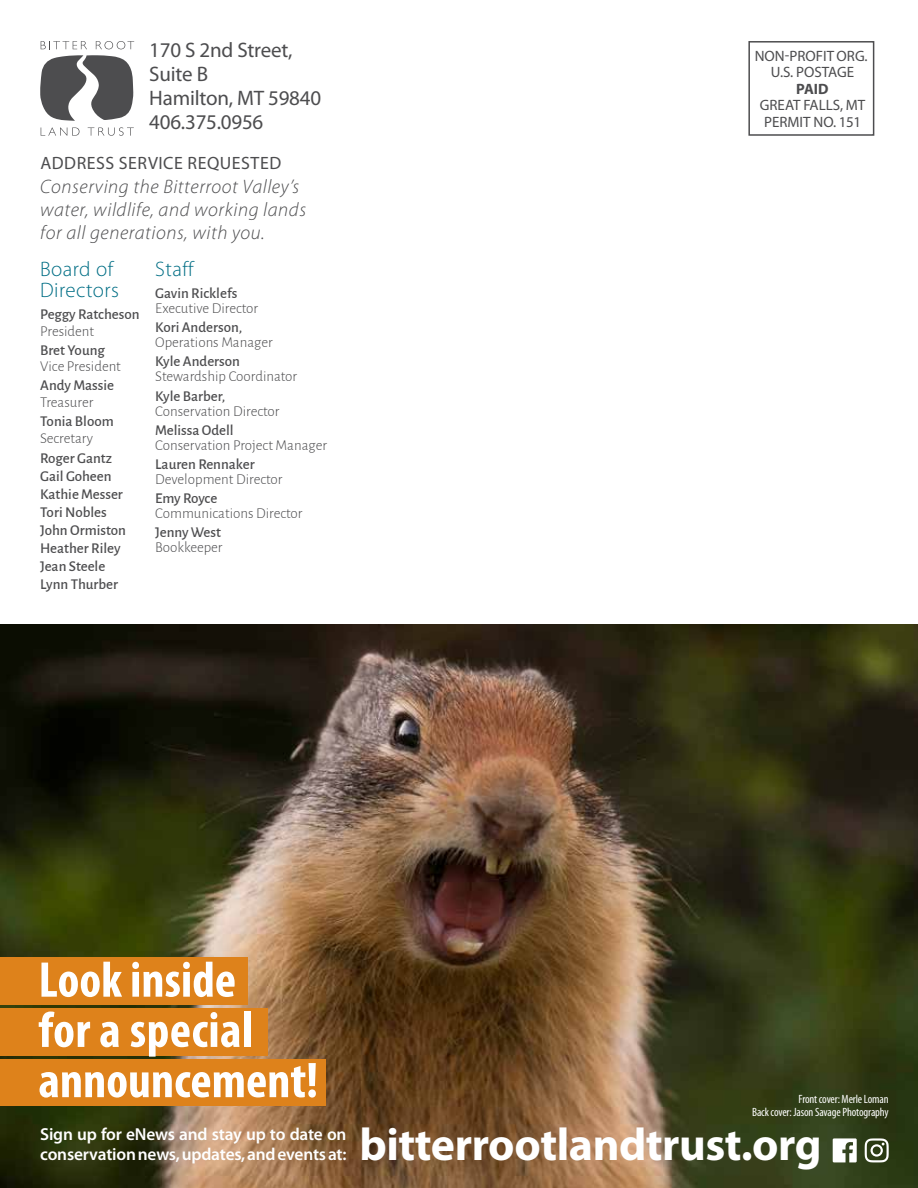
<style>
.page{position:relative;width:918px;height:1188px;background:#fff}
.page>*{position:absolute;margin:0;border:0;box-sizing:border-box;transform-origin:0 0}
.t1{font:700 condensed 50.55px/50.2px "Myriad Pro";color:#fff}
.t2{font:700 45.9px "Myriad Pro";letter-spacing:-.01em;color:#fff}
.t3{font:21px/24px "Myriad Pro";letter-spacing:-.01em;color:#4d4d4f}
.t4{font:300 21px/21px "Myriad Pro";letter-spacing:.02em;color:#006e85}
.t5{font:italic 300 19.5px/23.4px "Myriad Pro";letter-spacing:.03em;color:#4d4d4f}
.t6{font:17.85px "Myriad Pro";letter-spacing:.03em;color:#4d4d4f}
.t7{font:600 17.4px/20.1px "Myriad Pro";letter-spacing:-.01em;color:#fff}
.t8{font:500 15px/18px "Alegreya Sans";color:#4d4d4f}
.t9{font:300 15px "Alegreya Sans";color:#4d4d4f}
.t10{font:15px/16.5px "Myriad Pro";color:#4d4d4f;text-align:center}
.t11{font:700 15px "Myriad Pro";color:#4d4d4f}
.t12{font:condensed 12px/13.5px "Myriad Pro";letter-spacing:-.01em;color:#fff;text-align:right}
</style>
<div class="page">
<img style="left:0;top:625px;width:918px;height:563px">
<svg style="left:41px;top:41px;width:46px;height:8px"></svg>
<svg style="left:96px;top:41px;width:38px;height:8px"></svg>
<svg style="left:41px;top:127px;width:38px;height:9px"></svg>
<svg style="left:88px;top:127px;width:46px;height:9px"></svg>
<svg style="left:40px;top:55px;width:93px;height:66px"></svg>
<div style="left:748px;top:41px;width:126px;height:95px;border:2px solid #4d4d4f"></div>
<svg style="left:833px;top:1138px;width:24px;height:24px"></svg>
<svg style="left:865px;top:1138px;width:24px;height:24px"></svg>
<div style="left:0;top:1059px;width:326px;height:47px;background:#de821b"></div>
<div style="left:0;top:1008px;width:267px;height:48px;background:#de821b"></div>
<div style="left:0;top:957px;width:247px;height:48px;background:#de821b"></div>
<h3 class="t3" style="left:149px;top:37px;width:173px">170 S 2nd Street,<br>Suite B<br>Hamilton, MT 59840<br>406.375.0956</h3>
<p class="t6" style="left:40px;top:152px;width:242px">ADDRESS SERVICE REQUESTED</p>
<h3 class="t5" style="left:40px;top:174px;width:267px">Conserving the Bitterroot Valley’s water, wildlife, and working lands for all generations, with you.</h3>
<h3 class="t4" style="left:40px;top:258px;width:80px">Board of<br>Directors</h3>
<p class="t8" style="left:40px;top:304px;width:101px">Peggy Ratcheson</p>
<p class="t9" style="left:40px;top:321px;width:55px">President</p>
<p class="t8" style="left:40px;top:340px;width:66px">Bret Young</p>
<p class="t9" style="left:40px;top:357px;width:82px">Vice President</p>
<p class="t8" style="left:40px;top:376px;width:75px">Andy Massie</p>
<p class="t9" style="left:40px;top:392px;width:55px">Treasurer</p>
<p class="t8" style="left:40px;top:412px;width:75px">Tonia Bloom</p>
<p class="t9" style="left:40px;top:428px;width:54px">Secretary</p>
<p class="t8" style="left:40px;top:449px;width:87px">Roger Gantz<br>Gail Goheen<br>Kathie Messer<br>Tori Nobles<br>John Ormiston<br>Heather Riley<br>Jean Steele<br>Lynn Thurber</p>
<h3 class="t4" style="left:155px;top:258px;width:40px">Staff</h3>
<p class="t8" style="left:155px;top:283px;width:84px">Gavin Ricklefs</p>
<p class="t9" style="left:155px;top:299px;width:104px">Executive Director</p>
<p class="t8" style="left:155px;top:318px;width:89px">Kori Anderson,</p>
<p class="t9" style="left:155px;top:333px;width:119px">Operations Manager</p>
<p class="t8" style="left:155px;top:352px;width:86px">Kyle Anderson</p>
<p class="t9" style="left:155px;top:367px;width:144px">Stewardship Coordinator</p>
<p class="t8" style="left:155px;top:386px;width:71px">Kyle Barber,</p>
<p class="t9" style="left:155px;top:401px;width:126px">Conservation Director</p>
<p class="t8" style="left:155px;top:420px;width:80px">Melissa Odell</p>
<p class="t9" style="left:155px;top:435px;width:173px">Conservation Project Manager</p>
<p class="t8" style="left:155px;top:454px;width:101px">Lauren Rennaker</p>
<p class="t9" style="left:155px;top:470px;width:129px">Development Director</p>
<p class="t8" style="left:155px;top:489px;width:64px">Emy Royce</p>
<p class="t9" style="left:155px;top:504px;width:149px">Communications Director</p>
<p class="t8" style="left:155px;top:523px;width:67px">Jenny West</p>
<p class="t9" style="left:155px;top:538px;width:69px">Bookkeeper</p>
<p class="t10" style="left:755px;top:47px;width:115px">NON-PROFIT ORG.<br>U.S. POSTAGE</p>
<p class="t11" style="left:796px;top:79px;width:34px">PAID</p>
<p class="t10" style="left:760px;top:97px;width:107px;text-align:left">GREAT FALLS, MT<br>PERMIT NO. 151</p>
<h1 class="t1" style="left:39px;top:954px;width:281px">Look inside<br>for a special announcement!</h1>
<p class="t7" style="left:40px;top:1123px;width:308px">Sign up for eNews and stay up to date on conservation news, updates, and events at:</p>
<p class="t12" style="left:752px;top:1092px;width:138px">Front cover: Merle Loman<br>Back cover: Jason Savage Photography</p>
<h2 class="t2" style="left:359px;top:1114px;width:464px">bitterrootlandtrust.org</h2>
</div>
